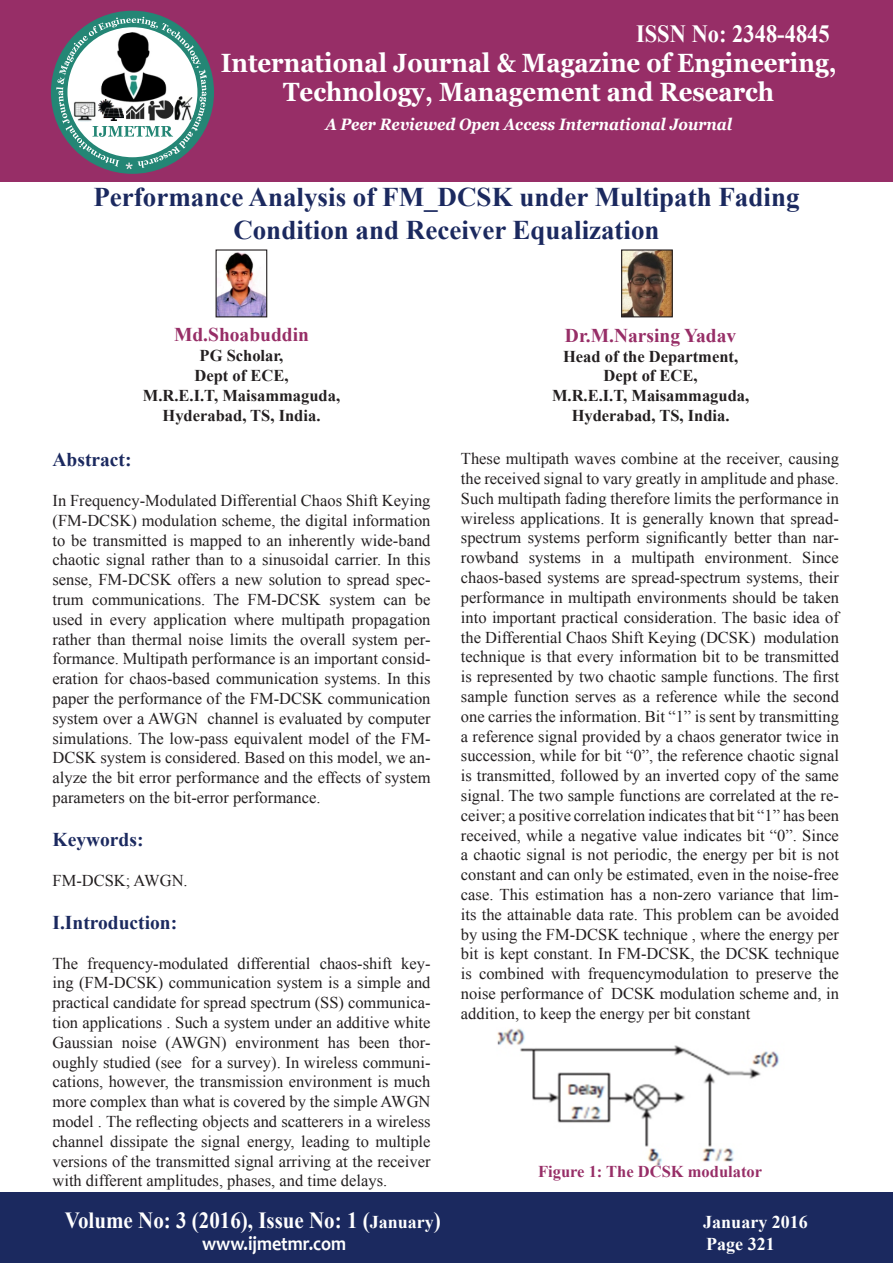
<style>
.page{position:relative;width:893px;height:1263px;background:#fff}
.page>*{position:absolute;margin:0;border:0;box-sizing:border-box;transform-origin:0 0}
.t1{font:700 27px/32.4px "Times New Roman";color:#1b295f;text-align:center}
.t2{font:700 26.4px/28.8px "Georgia";color:#fff;text-align:center;scale:.91 1}
.t3{font:700 24.75px "Times New Roman";color:#fff;scale:.91 1}
.t4{font:700 23.1px "Times New Roman";color:#fff;scale:.91 1}
.t5{font:700 19.8px "Candara";color:#fff;scale:.91 1}
.t6{font:700 19.5px "Times New Roman";color:#1b295f}
.t7{font:700 19.5px "Times New Roman";color:#972e67}
.t8{font:700 18px "Times New Roman";color:#fff}
.t9{font:16.5px/19.8px "Times New Roman";color:#231f20;text-align:justify}
.t10{font:700 16.5px/19.8px "Times New Roman";color:#231f20;text-align:center}
.t11{font:italic 700 16.5px "Georgia";color:#fff;scale:.91 1}
.t12{font:700 16.5px "Times New Roman";color:#972e67}
.s1{font-size:18px}
</style>
<div class="page">
<img style="left:497px;top:1028px;width:283px;height:139px">
<div style="left:0;top:0;width:893px;height:182px;background:#972e67"></div>
<div style="left:51px;top:11px;width:163px;height:163px;background:#248675;border-radius:50%"></div>
<svg style="left:56px;top:17px;width:151px;height:152px"></svg>
<img style="left:146px;top:99px;width:28px;height:23px">
<img style="left:174px;top:96px;width:21px;height:25px">
<img style="left:99px;top:31px;width:72px;height:74px">
<img style="left:72px;top:101px;width:25px;height:21px">
<img style="left:99px;top:99px;width:25px;height:21px">
<div style="left:0;top:1192px;width:893px;height:71px;background:#1b295f"></div>
<img style="left:218px;top:252px;width:47px;height:63px">
<div style="left:216px;top:249px;width:51px;height:68px;border:1px solid #231f20"></div>
<img style="left:623px;top:251px;width:48px;height:64px">
<div style="left:621px;top:249px;width:52px;height:68px;border:1px solid #231f20"></div>
<h3 class="t3" style="left:636px;top:16px;width:214px">ISSN No: 2348-4845</h3>
<h2 class="t2" style="left:221px;top:49px;width:678px">International Journal &amp; Magazine of Engineering,<br>Technology, Management and Research</h2>
<p class="t11" style="left:325px;top:113px;width:448px">A Peer Reviewed Open Access International Journal</p>
<h1 class="t1" style="left:93px;top:180px;width:707px">Performance Analysis of FM_DCSK under Multipath Fading<br>Condition and Receiver Equalization</h1>
<p class="t7" style="left:174px;top:321px;width:136px">Md.Shoabuddin</p>
<p class="t10" style="left:143px;top:345px;width:199px">PG Scholar,<br>Dept of ECE,<br>M.R.E.I.T, Maisammaguda,<br>Hyderabad, TS, India.</p>
<p class="t6" style="left:52px;top:446px;width:81px">Abstract:</p>
<p class="t9" style="left:52px;top:490px;width:380px">In Frequency-Modulated Differential Chaos Shift Keying (FM-DCSK) modulation scheme, the digital information to be transmitted is mapped to an inherently wide-band chaotic signal rather than to a sinusoidal carrier. In this sense, FM-DCSK offers a new solution to spread spec&shy;trum communications. The FM-DCSK system can be used in every application where multipath propagation rather than thermal noise limits the overall system per&shy;formance. Multipath performance is an important consid&shy;eration for chaos-based communication systems. In this paper the performance of the FM-DCSK communication system over a AWGN channel is evaluated by computer simulations. The low-pass equivalent model of the FM-DCSK system is considered. Based on this model, we an&shy;alyze the bit error performance and the effects of system parameters on the bit-error performance.</p>
<p class="t6" style="left:52px;top:826px;width:92px">Keywords:</p>
<p class="t9" style="left:52px;top:870px;width:137px">FM-DCSK; AWGN.</p>
<p class="t6" style="left:52px;top:909px;width:126px">I.Introduction:</p>
<p class="t9" style="left:52px;top:953px;width:380px">The frequency-modulated differential chaos-shift key&shy;ing (FM-DCSK) communication system is a simple and practical candidate for spread spectrum (SS) communica&shy;tion applications . Such a system under an additive white Gaussian noise (AWGN) environment has been thor&shy;oughly studied (see for a survey). In wireless communi&shy;cations, however, the transmission environment is much more complex than what is covered by the simple AWGN model . The reflecting objects and scatterers in a wireless channel dissipate the signal energy, leading to multiple versions of the transmitted signal arriving at the receiver with different amplitudes, phases, and time delays.</p>
<p class="t7" style="left:565px;top:322px;width:173px">Dr.M.Narsing Yadav</p>
<p class="t10" style="left:552px;top:346px;width:199px">Head of the Department,<br>Dept of ECE,<br>M.R.E.I.T, Maisammaguda,<br>Hyderabad, TS, India.</p>
<p class="t9" style="left:461px;top:449px;width:380px">These multipath waves combine at the receiver, causing the received signal to vary greatly in amplitude and phase.<br>Such multipath fading therefore limits the performance in wireless applications. It is generally known that spread&shy;spectrum systems perform significantly better than nar&shy;rowband systems in a multipath environment. Since chaos-based systems are spread-spectrum systems, their performance in multipath environments should be taken into important practical consideration. The basic idea of the Differential Chaos Shift Keying (DCSK) modulation technique is that every information bit to be transmitted is represented by two chaotic sample functions. The first sample function serves as a reference while the second one carries the information. Bit “1” is sent by transmitting a reference signal provided by a chaos generator twice in succession, while for bit “0”, the reference chaotic signal is transmitted, followed by an inverted copy of the same signal. The two sample functions are correlated at the re&shy;ceiver; a positive correlation indicates that bit “1” has been received, while a negative value indicates bit “0”. Since a chaotic signal is not periodic, the energy per bit is not constant and can only be estimated, even in the noise-free case. This estimation has a non-zero variance that lim&shy;its the attainable data rate. This problem can be avoided by using the FM-DCSK technique , where the energy per bit is kept constant. In FM-DCSK, the DCSK technique is combined with frequencymodulation to preserve the noise performance of DCSK modulation scheme and, in addition, to keep the energy per bit constant</p>
<p class="t12" style="left:538px;top:1160px;width:225px">Figure 1: The DCSK modulator</p>
<h3 class="t4" style="left:65px;top:1204px;width:415px">Volume No: 3 (2016), Issue No: 1 (<span class="s1">January</span>)</h3>
<p class="t8" style="left:703px;top:1210px;width:106px">January 2016</p>
<p class="t5" style="left:202px;top:1231px;width:160px">www.ijmetmr.com</p>
<p class="t8" style="left:706px;top:1231px;width:70px">Page 321</p>
</div>
